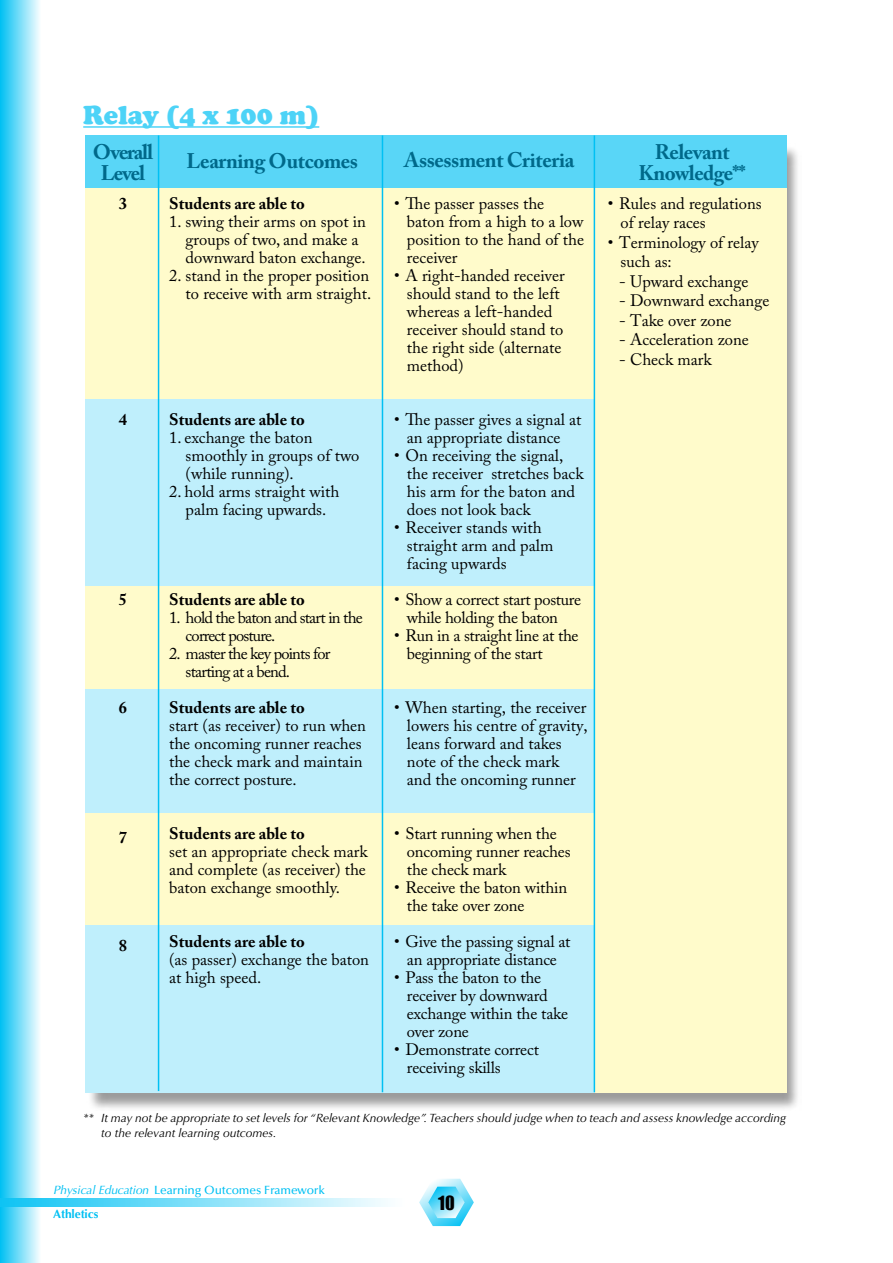
<style>
.page{position:relative;width:893px;height:1263px;background:#fff}
.page>*{position:absolute;margin:0;border:0;box-sizing:border-box;transform-origin:0 0}
.t1{font:900 27px "Cooper";letter-spacing:-.005em;color:#4dd3f7}
.t2{font:700 21px/21px "Adobe Caslon Pro";letter-spacing:-.02em;color:#00698a;text-align:center}
.t3{font:700 21px/21px "Adobe Caslon Pro";letter-spacing:-.06em;color:#00698a;text-align:center}
.t4{font:18px "Impact";color:#000}
.t5{font:16.5px/18px "Adobe Caslon Pro";color:#000}
.t6{font:700 16.5px "Adobe Caslon Pro";color:#000}
.t7{font:16.5px/18px "Adobe Caslon Pro";letter-spacing:-.02em;color:#000}
.t8{font:16.5px/18px "Adobe Caslon Pro";letter-spacing:-.05em;color:#000}
.t9{font:italic 12px/15px "Optima";color:#000}
.t10{font:500 12px/24.8px "Optima";letter-spacing:-.01em;color:#00c0f3}
.s1{font-weight:400;font-style:italic}
.s2{font-weight:700}
</style>
<div class="page">
<div style="left:0;top:0;width:41px;height:1263px;background:linear-gradient(to right,#00c0f3,#fafeff)"></div>
<svg style="left:419px;top:1179px;width:55px;height:47px"></svg>
<svg style="left:0;top:1198px;width:388px;height:9px;background:#80dff9"></svg>
<div style="left:87px;top:143px;width:715px;height:968px;background:#000;opacity:.4"></div>
<hr style="left:83px;top:126px;width:236px;height:2px;background:#4dd3f7">
<div style="left:85px;top:135px;width:701px;height:59px;background:#59d6f7"></div>
<div style="left:85px;top:188px;width:701px;height:904px;background:#fffbcb"></div>
<div style="left:85px;top:690px;width:509px;height:123px;background:#bfeffc"></div>
<div style="left:85px;top:925px;width:509px;height:167px;background:#bfeffc"></div>
<div style="left:85px;top:399px;width:509px;height:187px;background:#bfeffc"></div>
<hr style="left:158px;top:135px;width:1px;height:956px;background:#00c0f3">
<hr style="left:382px;top:135px;width:1px;height:957px;background:#00c0f3">
<hr style="left:594px;top:135px;width:1px;height:957px;background:#00c0f3">
<h1 class="t1" style="left:83px;top:99px;width:238px">Relay (4 x 100 m)</h1>
<p class="t3" style="left:93px;top:141px;width:62px">Overall<br>Level</p>
<p class="t2" style="left:186px;top:150px;width:173px">Learning Outcomes</p>
<p class="t2" style="left:404px;top:150px;width:172px">Assessment Criteria</p>
<p class="t2" style="left:639px;top:141px;width:109px">Relevant<br>Knowledge**</p>
<p class="t6" style="left:119px;top:194px;width:10px">3</p>
<p class="t6" style="left:119px;top:410px;width:10px">4</p>
<p class="t6" style="left:119px;top:590px;width:10px">5</p>
<p class="t6" style="left:119px;top:698px;width:10px">6</p>
<p class="t6" style="left:119px;top:828px;width:10px">7</p>
<p class="t6" style="left:119px;top:936px;width:10px">8</p>
<p class="t6" style="left:169px;top:194px;width:137px">Students are able to</p>
<p class="t5" style="left:186px;top:212px;width:182px;text-indent:-16px">1. swing their arms on spot in groups of two, and make a downward baton exchange.</p>
<p class="t5" style="left:169px;top:266px;width:204px;text-align:right">2. stand in the proper position to receive with arm straight.</p>
<p class="t6" style="left:169px;top:410px;width:137px">Students are able to</p>
<p class="t5" style="left:186px;top:428px;width:175px;text-indent:-16px">1. exchange the baton smoothly in groups of two (while running).</p>
<p class="t5" style="left:169px;top:482px;width:172px;text-align:center">2. hold arms straight with palm facing upwards.</p>
<p class="t6" style="left:169px;top:590px;width:137px">Students are able to</p>
<p class="t8" style="left:186px;top:608px;width:179px;text-indent:-16px">1. hold the baton and start in the correct posture.</p>
<p class="t8" style="left:186px;top:644px;width:146px;text-indent:-16px">2. master the key points for starting at a bend.</p>
<p class="t6" style="left:169px;top:698px;width:137px">Students are able to</p>
<p class="t5" style="left:169px;top:716px;width:198px">start (as receiver) to run when the oncoming runner reaches the check mark and maintain the correct posture.</p>
<p class="t6" style="left:169px;top:824px;width:137px">Students are able to</p>
<p class="t5" style="left:169px;top:842px;width:200px;text-align:justify">set an appropriate check mark and complete (as receiver) the baton exchange smoothly.</p>
<p class="t6" style="left:169px;top:932px;width:137px">Students are able to</p>
<p class="t5" style="left:169px;top:950px;width:201px">(as passer) exchange the baton at high speed.</p>
<p class="t5" style="left:407px;top:194px;width:179px;text-indent:-13px">• The passer passes the baton from a high to a low position to the hand of the receiver</p>
<p class="t5" style="left:407px;top:266px;width:159px;text-indent:-13px">• A right-handed receiver should stand to the left whereas a left-handed receiver should stand to the right side (alternate method)</p>
<p class="t5" style="left:394px;top:410px;width:189px;text-align:center">• The passer gives a signal at an appropriate distance</p>
<p class="t5" style="left:407px;top:446px;width:178px;text-indent:-13px">• On receiving the signal, the receiver stretches back his arm for the baton and does not look back</p>
<p class="t5" style="left:407px;top:518px;width:148px;text-indent:-13px">• Receiver stands with straight arm and palm facing upwards</p>
<p class="t7" style="left:407px;top:590px;width:176px;text-indent:-13px">• Show a correct start posture while holding the baton</p>
<p class="t7" style="left:407px;top:626px;width:173px;text-indent:-13px">• Run in a straight line at the beginning of the start</p>
<p class="t5" style="left:407px;top:698px;width:182px;text-indent:-13px">• When starting, the receiver lowers his centre of gravity, leans forward and takes note of the check mark and the oncoming runner</p>
<p class="t5" style="left:407px;top:824px;width:165px;text-indent:-13px">• Start running when the oncoming runner reaches the check mark</p>
<p class="t5" style="left:407px;top:878px;width:162px;text-indent:-13px">• Receive the baton within the take over zone</p>
<p class="t5" style="left:394px;top:932px;width:178px;text-align:center">• Give the passing signal at an appropriate distance</p>
<p class="t5" style="left:407px;top:968px;width:163px;text-indent:-13px">• Pass the baton to the receiver by downward exchange within the take over zone</p>
<p class="t5" style="left:407px;top:1040px;width:133px;text-indent:-13px">• Demonstrate correct receiving skills</p>
<p class="t5" style="left:621px;top:193px;width:143px;line-height:19.5px;text-indent:-13px">• Rules and regulations of relay races</p>
<p class="t5" style="left:621px;top:232px;width:140px;line-height:19.5px;text-indent:-13px">• Terminology of relay such as:</p>
<p class="t5" style="left:619px;top:272px;width:131px">- Upward exchange</p>
<p class="t5" style="left:619px;top:292px;width:152px">- Downward exchange</p>
<p class="t5" style="left:619px;top:311px;width:114px">- Take over zone</p>
<p class="t5" style="left:619px;top:331px;width:131px">- Acceleration zone</p>
<p class="t5" style="left:619px;top:350px;width:94px">- Check mark</p>
<p class="t9" style="left:101px;top:1111px;width:686px;text-indent:-18px">** It may not be appropriate to set levels for “Relevant Knowledge”. Teachers should judge when to teach and assess knowledge according to the relevant learning outcomes.</p>
<p class="t10" style="left:53px;top:1177px;width:273px"><span class="s1">Physical Education</span> Learning Outcomes Framework<br><span class="s2">Athletics</span></p>
<p class="t4" style="left:438px;top:1192px;width:18px">10</p>
</div>
